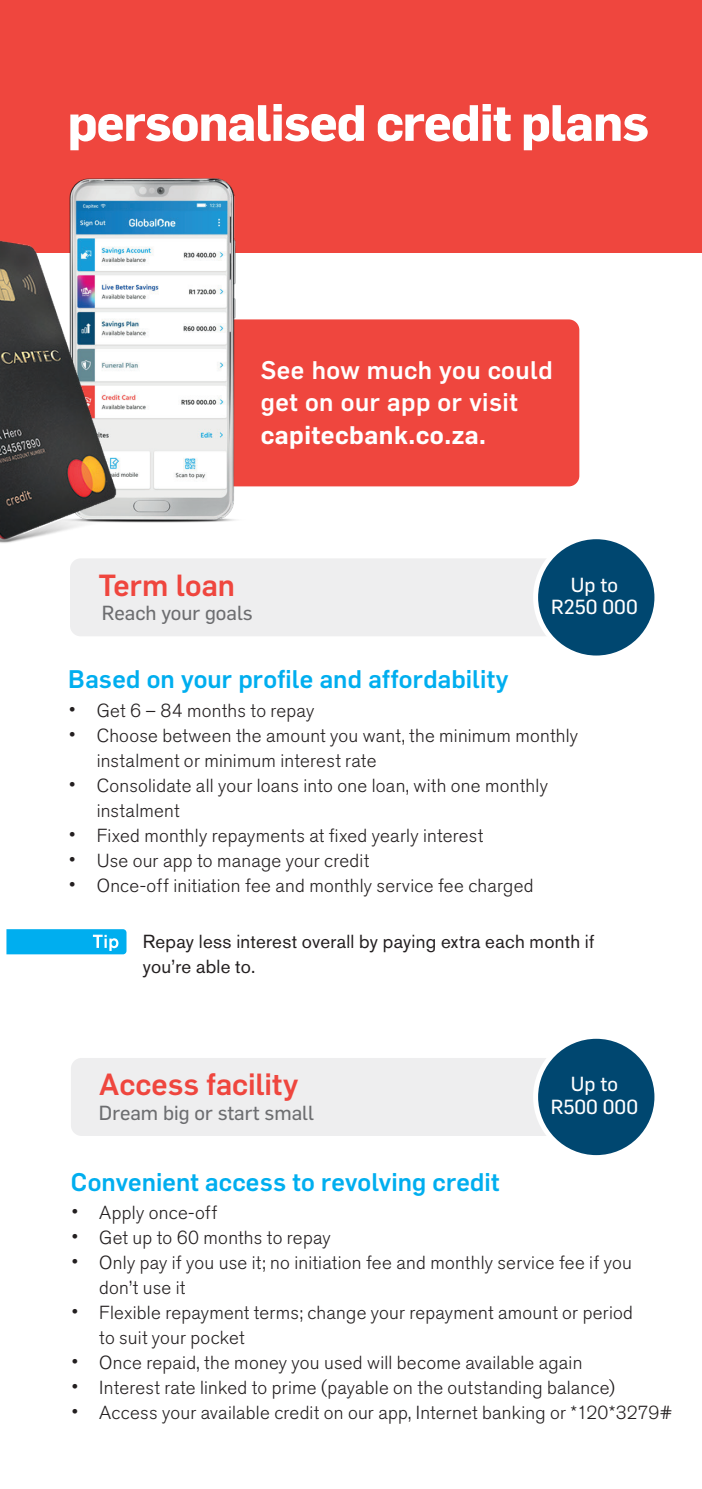
<style>
.page{position:relative;width:702px;height:1489px;background:#fff}
.page>*{position:absolute;margin:0;border:0;box-sizing:border-box;transform-origin:0 0}
.t1{font:700 50px "Flama";letter-spacing:-.02em;color:#fff}
.t2{font:500 30px "Flama";color:#ef463e}
.t3{font:500 25px "Flama";letter-spacing:.005em;color:#00aeef}
.t4{font:500 25px/32.5px "Flama";letter-spacing:.02em;color:#fff}
.t5{font:600 25px "Flama";letter-spacing:.02em;color:#fff}
.t6{font:20px "Flama Basic";color:#6c6d70}
.t7{font:20px/22.5px "Flama Basic";color:#fff;text-align:center}
.t8{font:300 18.75px/25px "Akzidenz Grotesk BE";letter-spacing:.01em;color:#231f20}
.t9{font:18.75px/25px "Akzidenz Grotesk BE";letter-spacing:.015em;color:#231f20}
.s1{font-family:"Flama Basic";font-weight:400;font-size:21.25px}
</style>
<div class="page">
<div style="left:0;top:0;width:702px;height:252px;background:#ef463e"></div>
<div style="left:188px;top:319px;width:391px;height:167px;background:#ef463e;border-radius:11px"></div>
<div style="left:70px;top:558px;width:518px;height:78px;background:#eeeeef;border-radius:11px"></div>
<div style="left:535px;top:536px;width:122px;height:122px;background:#004770;border-radius:50%"></div>
<div style="left:533px;top:534px;width:126px;height:126px;border:5px solid #fff;border-radius:50%"></div>
<div style="left:71px;top:1057px;width:517px;height:78px;background:#eeeeef;border-radius:11px"></div>
<div style="left:535px;top:1036px;width:122px;height:121px;background:#004770;border-radius:50%"></div>
<div style="left:533px;top:1033px;width:126px;height:126px;border:5px solid #fff;border-radius:50%"></div>
<img style="left:69px;top:178px;width:186px;height:345px">
<img style="left:0;top:209px;width:135px;height:351px">
<svg style="left:6px;top:929px;width:120px;height:25px;background:#0eb2ef"></svg>
<h1 class="t1" style="left:68px;top:87px;width:583px">personalised credit plans</h1>
<h3 class="t4" style="left:261px;top:351px;width:293px">See how much you could get on our app or visit</h3>
<h3 class="t5" style="left:261px;top:416px;width:227px">capitecbank.co.za.</h3>
<h2 class="t2" style="left:98px;top:563px;width:138px">Term loan</h2>
<p class="t6" style="left:102px;top:599px;width:152px">Reach your goals</p>
<p class="t7" style="left:551px;top:572px;width:88px">Up to<br>R250 000</p>
<h3 class="t3" style="left:68px;top:661px;width:442px">Based on your profile and affordability</h3>
<p class="t8" style="left:68px;top:698px;width:247px"><span class="s1">•</span> Get 6 – 84 months to repay</p>
<p class="t8" style="left:97px;top:723px;width:483px;text-indent:-28px"><span class="s1">•</span> Choose between the amount you want, the minimum monthly instalment or minimum interest rate</p>
<p class="t8" style="left:97px;top:773px;width:452px;text-indent:-28px"><span class="s1">•</span> Consolidate all your loans into one loan, with one monthly instalment</p>
<p class="t8" style="left:68px;top:823px;width:416px"><span class="s1">•</span> Fixed monthly repayments at fixed yearly interest</p>
<p class="t8" style="left:68px;top:848px;width:302px"><span class="s1">•</span> Use our app to manage your credit</p>
<p class="t8" style="left:68px;top:873px;width:466px"><span class="s1">•</span> Once-off initiation fee and monthly service fee charged</p>
<p class="t9" style="left:143px;top:928px;width:453px">Repay less interest overall by paying extra each month if you’re able to.</p>
<h2 class="t2" style="left:99px;top:1062px;width:200px">Access facility</h2>
<p class="t6" style="left:99px;top:1098px;width:217px">Dream big or start small</p>
<p class="t7" style="left:550px;top:1071px;width:89px">Up to<br>R500 000</p>
<h3 class="t3" style="left:71px;top:1163px;width:430px">Convenient access to revolving credit</h3>
<p class="t8" style="left:71px;top:1200px;width:148px"><span class="s1">•</span> Apply once-off</p>
<p class="t8" style="left:71px;top:1225px;width:261px"><span class="s1">•</span> Get up to 60 months to repay</p>
<p class="t8" style="left:99px;top:1250px;width:534px;text-indent:-28px"><span class="s1">•</span> Only pay if you use it; no initiation fee and monthly service fee if you don’t use it</p>
<p class="t8" style="left:99px;top:1300px;width:535px;text-indent:-28px"><span class="s1">•</span> Flexible repayment terms; change your repayment amount or period to suit your pocket</p>
<p class="t8" style="left:71px;top:1350px;width:513px"><span class="s1">•</span> Once repaid, the money you used will become available again</p>
<p class="t8" style="left:71px;top:1375px;width:545px"><span class="s1">•</span> Interest rate linked to prime (payable on the outstanding balance)</p>
<p class="t8" style="left:71px;top:1400px;width:603px"><span class="s1">•</span> Access your available credit on our app, Internet banking or *120*3279#</p>
</div>
